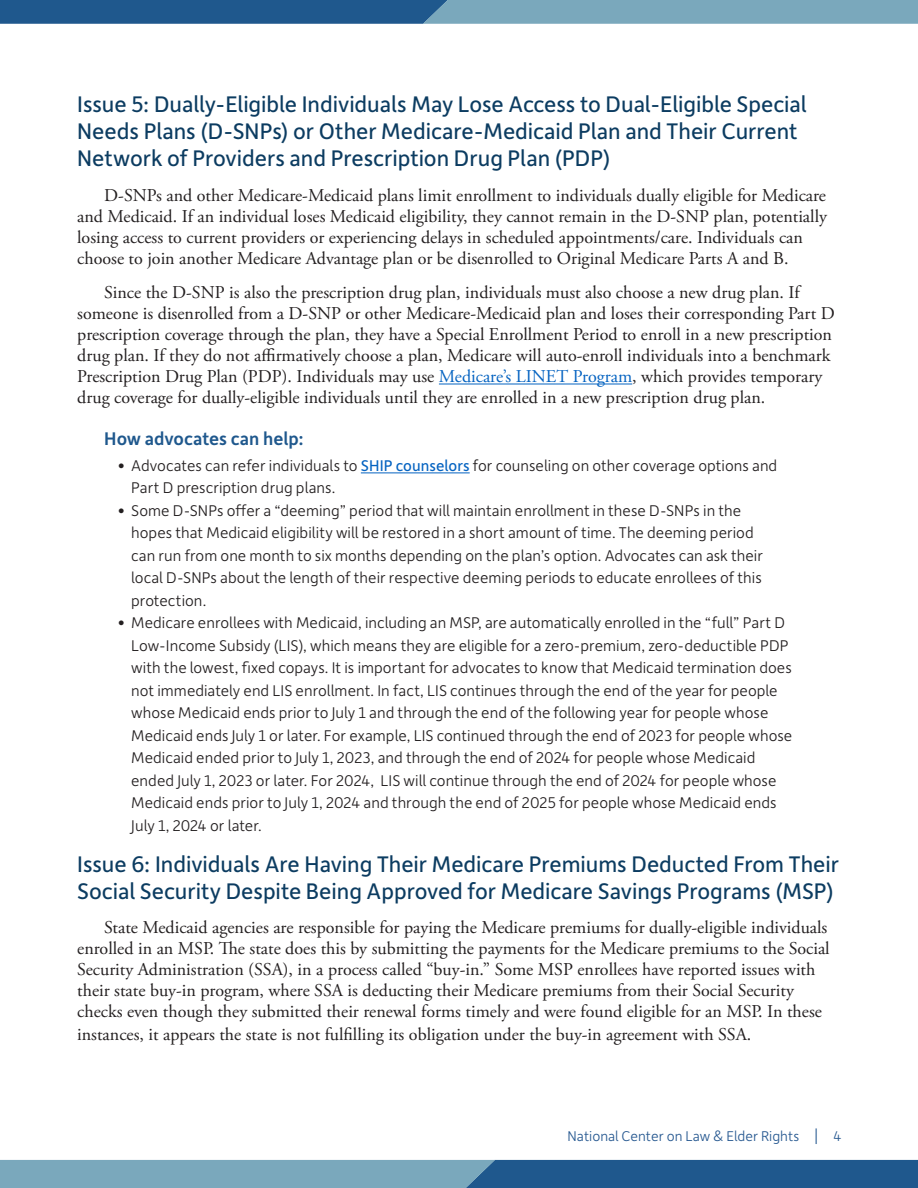
<style>
.page{position:relative;width:918px;height:1188px;background:#fff}
.page>*{position:absolute;margin:0;border:0;box-sizing:border-box;transform-origin:0 0}
.t1{font:24px/27px "Depot New";color:#0c3c61}
.Glossary_term{font:500 19.5px "Depot New";color:#1f588d}
.Body_Text{font:18px/21px "Adobe Garamond Pro";color:#231f20}
.t2{font:300 16.5px/22.5px "Depot New";letter-spacing:.005em;color:#231f20}
.t3{font:300 15px "Depot New";color:#265890}
.s1{color:#0563c1}
.s2{font-weight:400;color:#0563c1}
.s3{font-size:18px}
</style>
<div class="page">
<svg style="left:0;top:1160px;width:918px;height:28px;background:#4e82a5"></svg>
<svg style="left:0;top:0;width:918px;height:24px;background:#5083a6"></svg>
<hr style="left:439px;top:384px;width:193px;height:1px;background:#0563c1">
<hr style="left:361px;top:473px;width:109px;height:1px;background:#0563c1">
<p class="t1" style="left:77px;top:90px;width:731px">Issue 5: Dually-Eligible Individuals May Lose Access to Dual-Eligible Special<br>Needs Plans (D-SNPs) or Other Medicare-Medicaid Plan and Their Current<br>Network of Providers and Prescription Drug Plan (PDP)</p>
<p class="Body_Text" style="left:77px;top:185px;width:751px;text-indent:27px">D-SNPs and other Medicare-Medicaid plans limit enrollment to individuals dually eligible for Medicare and Medicaid. If an individual loses Medicaid eligibility, they cannot remain in the D-SNP plan, potentially losing access to current providers or experiencing delays in scheduled appointments/care. Individuals can choose to join another Medicare Advantage plan or be disenrolled to Original Medicare Parts A and B.</p>
<p class="Body_Text" style="left:77px;top:283px;width:759px;text-indent:27px">Since the D-SNP is also the prescription drug plan, individuals must also choose a new drug plan. If someone is disenrolled from a D-SNP or other Medicare-Medicaid plan and loses their corresponding Part D prescription coverage through the plan, they have a Special Enrollment Period to enroll in a new prescription drug plan. If they do not affirmatively choose a plan, Medicare will auto-enroll individuals into a benchmark Prescription Drug Plan (PDP). Individuals may use <span class="s1">Medicare’s LINET Program</span>, which provides temporary drug coverage for dually-eligible individuals until they are enrolled in a new prescription drug plan.</p>
<p class="Glossary_term" style="left:104px;top:426px;width:201px">How advocates can help:</p>
<p class="t2" style="left:131px;top:453px;width:648px;text-indent:-14px">• Advocates can refer individuals to <span class="s2">SHIP counselors</span> for counseling on other coverage options and<br>Part D prescription drug plans.</p>
<p class="t2" style="left:131px;top:498px;width:633px;text-indent:-14px">• Some D-SNPs offer a “deeming” period that will maintain enrollment in these D-SNPs in the hopes that Medicaid eligibility will be restored in a short amount of time. The deeming period can run from one month to six months depending on the plan’s option. Advocates can ask their local D-SNPs about the length of their respective deeming periods to educate enrollees of this protection.</p>
<p class="t2" style="left:131px;top:611px;width:663px;text-indent:-14px">• Medicare enrollees with Medicaid, including an MSP, are automatically enrolled in the “full” Part D Low-Income Subsidy (LIS), which means they are eligible for a zero-premium, zero-deductible PDP with the lowest, fixed copays. It is important for advocates to know that Medicaid termination does not immediately end LIS enrollment. In fact, LIS continues through the end of the year for people whose Medicaid ends prior to July 1 and through the end of the following year for people whose Medicaid ends July 1 or later. For example, LIS continued through the end of 2023 for people whose Medicaid ended prior to July 1, 2023, and through the end of 2024 for people whose Medicaid ended July 1, 2023 or later. For 2024, LIS will continue through the end of 2024 for people whose Medicaid ends prior to July 1, 2024 and through the end of 2025 for people whose Medicaid ends July 1, 2024 or later.</p>
<p class="t1" style="left:77px;top:850px;width:763px">Issue 6: Individuals Are Having Their Medicare Premiums Deducted From Their<br>Social Security Despite Being Approved for Medicare Savings Programs (MSP)</p>
<p class="Body_Text" style="left:77px;top:918px;width:754px;text-indent:27px">State Medicaid agencies are responsible for paying the Medicare premiums for dually-eligible individuals enrolled in an MSP. The state does this by submitting the payments for the Medicare premiums to the Social Security Administration (SSA), in a process called “buy-in.” Some MSP enrollees have reported issues with their state buy-in program, where SSA is deducting their Medicare premiums from their Social Security checks even though they submitted their renewal forms timely and were found eligible for an MSP. In these instances, it appears the state is not fulfilling its obligation under the buy-in agreement with SSA.</p>
<p class="t3" style="left:568px;top:1126px;width:276px">National Center on Law &amp; Elder Rights <span class="s3">|</span> 4</p>
</div>
